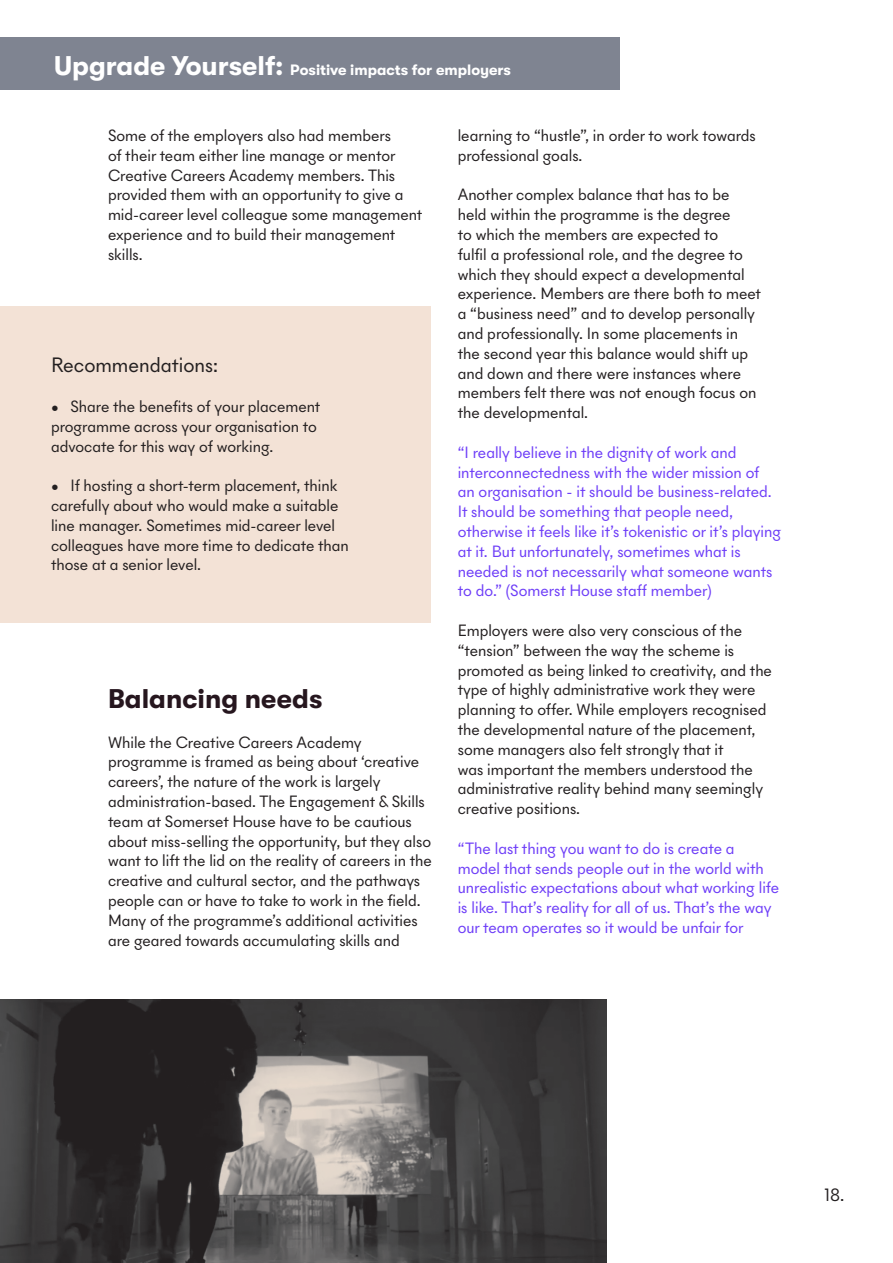
<style>
.page{position:relative;width:893px;height:1263px;background:#fff}
.page>*{position:absolute;margin:0;border:0;box-sizing:border-box;transform-origin:0 0}
.t1{font:700 27px "GT Walsheim";color:#26161e}
.t2{font:21px "New Panam Skyline";color:#231f20}
.t3{font:18px "New Panam Skyline";color:#231f20}
.t4{font:16.5px/19.8px "New Panam Skyline";color:#231f20}
.t5{font:16.5px/19.8px "New Panam Skyline";color:#6e3ef8}
.t6{font:700 15px "GT Walsheim";color:#fff}
.s1{font-size:27px}
</style>
<div class="page">
<img style="left:0;top:999px;width:607px;height:264px">
<div style="left:0;top:306px;width:431px;height:317px;background:#f3e2d6"></div>
<div style="left:0;top:38px;width:620px;height:52px;background:#7f8491"></div>
<p class="t6" style="left:54px;top:61px;width:459px"><span class="s1">Upgrade Yourself:</span> Positive impacts for employers</p>
<p class="t4" style="left:108px;top:125px;width:316px">Some of the employers also had members<br>of their team either line manage or mentor Creative Careers Academy members. This provided them with an opportunity to give a mid-career level colleague some management experience and to build their management skills.</p>
<p class="t2" style="left:51px;top:352px;width:168px">Recommendations:</p>
<p class="t4" style="left:51px;top:396px;width:271px">• Share the benefits of your placement programme across your organisation to advocate for this way of working.</p>
<p class="t4" style="left:51px;top:475px;width:299px">• If hosting a short-term placement, think carefully about who would make a suitable line manager. Sometimes mid-career level colleagues have more time to dedicate than those at a senior level.</p>
<h1 class="t1" style="left:108px;top:683px;width:216px">Balancing needs</h1>
<p class="t4" style="left:108px;top:732px;width:325px">While the Creative Careers Academy programme is framed as being about ‘creative careers’, the nature of the work is largely administration-based. The Engagement &amp; Skills team at Somerset House have to be cautious about miss-selling the opportunity, but they also want to lift the lid on the reality of careers in the creative and cultural sector, and the pathways people can or have to take to work in the field.<br>Many of the programme’s additional activities are geared towards accumulating skills and</p>
<p class="t4" style="left:458px;top:125px;width:300px">learning to “hustle”, in order to work towards professional goals.</p>
<p class="t4" style="left:458px;top:185px;width:305px">Another complex balance that has to be held within the programme is the degree<br>to which the members are expected to<br>fulfil a professional role, and the degree to which they should expect a developmental experience. Members are there both to meet a “business need” and to develop personally and professionally. In some placements in the second year this balance would shift up and down and there were instances where members felt there was not enough focus on the developmental.</p>
<p class="t5" style="left:458px;top:442px;width:325px">“I really believe in the dignity of work and interconnectedness with the wider mission of<br>an organisation - it should be business-related.<br>It should be something that people need, otherwise it feels like it’s tokenistic or it’s playing at it. But unfortunately, sometimes what is needed is not necessarily what someone wants to do.” (Somerst House staff member)</p>
<p class="t4" style="left:458px;top:620px;width:316px">Employers were also very conscious of the “tension” between the way the scheme is promoted as being linked to creativity, and the type of highly administrative work they were planning to offer. While employers recognised the developmental nature of the placement, some managers also felt strongly that it<br>was important the members understood the administrative reality behind many seemingly creative positions.</p>
<p class="t5" style="left:458px;top:838px;width:323px">“The last thing you want to do is create a model that sends people out in the world with unrealistic expectations about what working life is like. That’s reality for all of us. That’s the way our team operates so it would be unfair for</p>
<p class="t3" style="left:824px;top:1184px;width:21px">18.</p>
</div>
